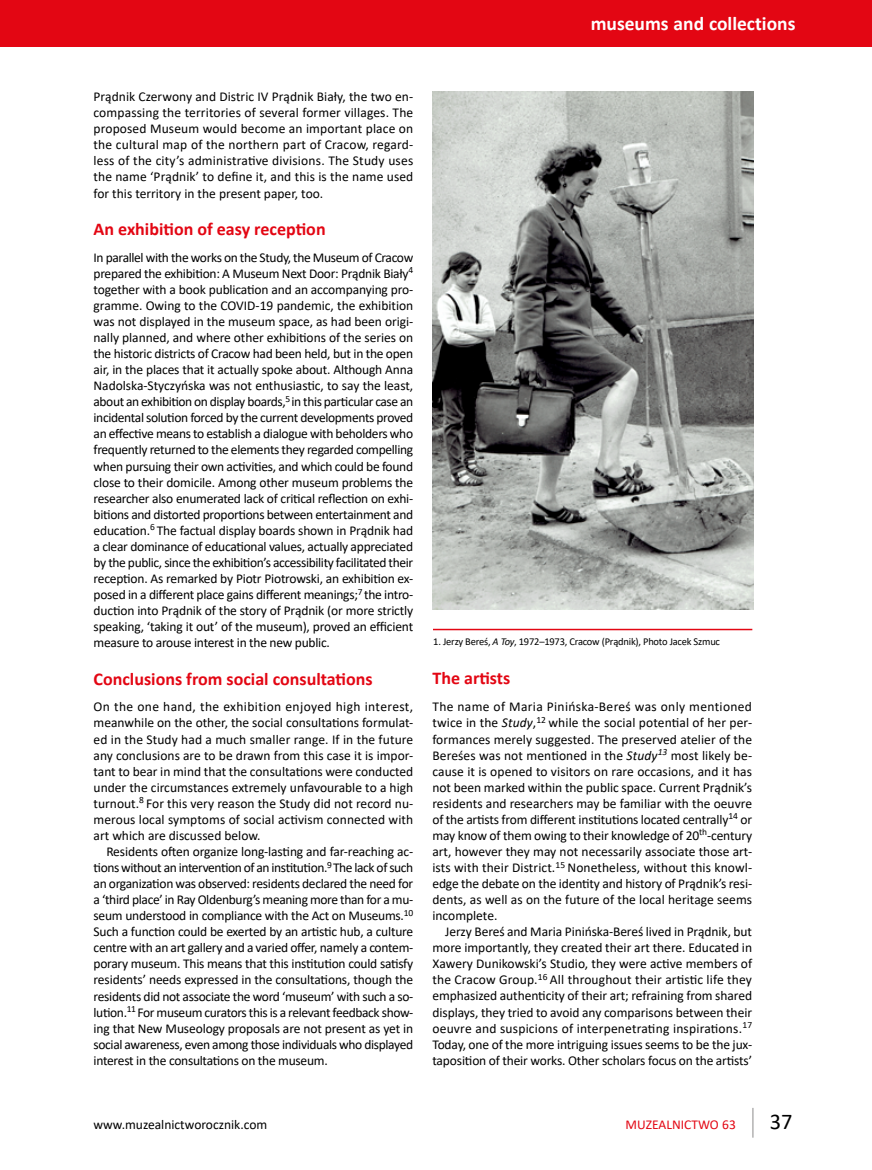
<style>
.page{position:relative;width:872px;height:1170px;background:#fff}
.page>*{position:absolute;margin:0;border:0;box-sizing:border-box;transform-origin:0 0}
.t1{font:22.5px "Calibri";color:#000}
.t2{font:700 19.5px "Calibri";color:#fff}
.t3{font:700 18px "Calibri";color:#e30613}
.t4{font:13.5px/16px "Calibri";letter-spacing:-.01em;color:#000;text-align:justify}
.t5{font:13.5px "Calibri";color:#e30613}
.t6{font:10.5px "Calibri";letter-spacing:-.02em;color:#000}
.s1{font-style:italic}
</style>
<div class="page">
<hr style="left:752px;top:1107px;width:1px;height:30px;background:#b3b2b2">
<div style="left:0;top:0;width:872px;height:47px;background:#e30613"></div>
<img style="left:433px;top:91px;width:320px;height:518px">
<hr style="left:433px;top:628px;width:319px;height:2px;background:#e30613">
<h2 class="t2" style="left:590px;top:10px;width:206px">museums and collections</h2>
<p class="t4" style="left:94px;top:88px;width:321px">Prądnik Czerwony and Distric IV Prądnik Biały, the two en&shy;compassing the territories of several former villages. The proposed Museum would become an important place on the cultural map of the northern part of Cracow, regard&shy;less of the city’s administrative divisions. The Study uses the name ‘Prądnik’ to define it, and this is the name used for this territory in the present paper, too.</p>
<h3 class="t3" style="left:94px;top:216px;width:234px">An exhibition of easy reception</h3>
<p class="t4" style="left:94px;top:249px;width:321px">In parallel with the works on the Study, the Museum of Cracow prepared the exhibition: A Museum Next Door: Prądnik Biały<sup>4 </sup>together with a book publication and an accompanying pro&shy;gramme. Owing to the COVID-19 pandemic, the exhibition was not displayed in the museum space, as had been origi&shy;nally planned, and where other exhibitions of the series on the historic districts of Cracow had been held, but in the open air, in the places that it actually spoke about. Although Anna Nadolska-Styczyńska was not enthusiastic, to say the least, about an exhibition on display boards,<sup>5</sup> in this particular case an incidental solution forced by the current developments proved an effective means to establish a dialogue with beholders who frequently returned to the elements they regarded compelling when pursuing their own activities, and which could be found close to their domicile. Among other museum problems the researcher also enumerated lack of critical reflection on exhi&shy;bitions and distorted proportions between entertainment and education.<sup>6</sup> The factual display boards shown in Prądnik had a clear dominance of educational values, actually appreciated by the public, since the exhibition’s accessibility facilitated their reception. As remarked by Piotr Piotrowski, an exhibition ex&shy;posed in a different place gains different meanings;<sup>7</sup> the intro&shy;duction into Prądnik of the story of Prądnik (or more strictly speaking, ‘taking it out’ of the museum), proved an efficient measure to arouse interest in the new public.</p>
<h3 class="t3" style="left:94px;top:665px;width:280px">Conclusions from social consultations</h3>
<p class="t4" style="left:94px;top:698px;width:321px">On the one hand, the exhibition enjoyed high interest, meanwhile on the other, the social consultations formulat&shy;ed in the Study had a much smaller range. If in the future any conclusions are to be drawn from this case it is impor&shy;tant to bear in mind that the consultations were conducted under the circumstances extremely unfavourable to a high turnout.<sup>8</sup> For this very reason the Study did not record nu&shy;merous local symptoms of social activism connected with art which are discussed below.</p>
<p class="t4" style="left:94px;top:843px;width:321px;text-indent:13px">Residents often organize long-lasting and far-reaching ac&shy;tions without an intervention of an institution.<sup>9</sup> The lack of such an organization was observed: residents declared the need for a ‘third place’ in Ray Oldenburg’s meaning more than for a mu&shy;seum understood in compliance with the Act on Museums.<sup>10<br></sup>Such a function could be exerted by an artistic hub, a culture centre with an art gallery and a varied offer, namely a contem&shy;porary museum. This means that this institution could satisfy residents’ needs expressed in the consultations, though the residents did not associate the word ‘museum’ with such a so&shy;lution.<sup>11</sup> For museum curators this is a relevant feedback show&shy;ing that New Museology proposals are not present as yet in social awareness, even among those individuals who displayed interest in the consultations on the museum.</p>
<p class="t6" style="left:433px;top:634px;width:288px">1. Jerzy Bereś, <span class="s1">A Toy</span>, 1972–1973, Cracow (Prądnik), Photo Jacek Szmuc</p>
<h3 class="t3" style="left:432px;top:665px;width:79px">The artists</h3>
<p class="t4" style="left:432px;top:698px;width:321px">The name of Maria Pinińska-Bereś was only mentioned twice in the <span class="s1">Study</span>,<sup>12</sup> while the social potential of her per&shy;formances merely suggested. The preserved atelier of the Bereśes was not mentioned in the <span class="s1">Study</span><sup>13</sup> most likely be&shy;cause it is opened to visitors on rare occasions, and it has not been marked within the public space. Current Prądnik’s residents and researchers may be familiar with the oeuvre of the artists from different institutions located centrally<sup>14</sup> or may know of them owing to their knowledge of 20<sup>th</sup>-century art, however they may not necessarily associate those art&shy;ists with their District.<sup>15</sup> Nonetheless, without this knowl&shy;edge the debate on the identity and history of Prądnik’s resi&shy;dents, as well as on the future of the local heritage seems incomplete.</p>
<p class="t4" style="left:432px;top:923px;width:321px;text-indent:13px">Jerzy Bereś and Maria Pinińska-Bereś lived in Prądnik, but more importantly, they created their art there. Educated in Xawery Dunikowski’s Studio, they were active members of the Cracow Group.<sup>16</sup> All throughout their artistic life they emphasized authenticity of their art; refraining from shared displays, they tried to avoid any comparisons between their oeuvre and suspicions of interpenetrating inspirations.<sup>17<br></sup>Today, one of the more intriguing issues seems to be the jux&shy;taposition of their works. Other scholars focus on the artists’</p>
<p class="t4" style="left:94px;top:1115px;width:175px">www.muzealnictworocznik.com</p>
<p class="t5" style="left:625px;top:1114px;width:112px">MUZEALNICTWO 63</p>
<h1 class="t1" style="left:770px;top:1105px;width:24px">37</h1>
</div>
